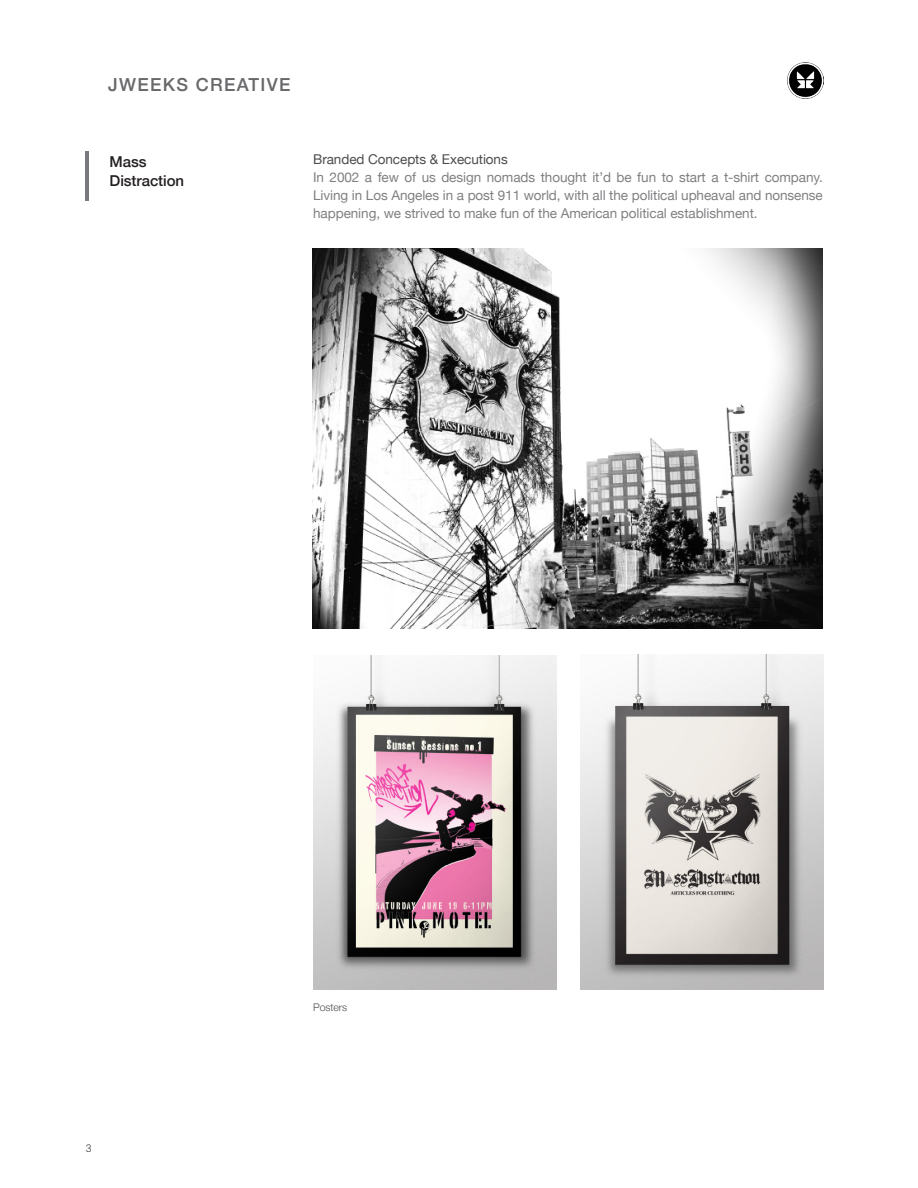
<style>
.page{position:relative;width:918px;height:1188px;background:#fff}
.page>*{position:absolute;margin:0;border:0;box-sizing:border-box;transform-origin:0 0}
.t1{font:500 18px "Helvetica Neue";letter-spacing:.075em;color:#69696c}
.t2{font:500 15px "Helvetica Neue";letter-spacing:-.005em;color:#231f20}
.t3{font:13.5px/18px "Helvetica Neue";letter-spacing:-.005em;color:#808083;text-align:justify}
.t4{font:13.5px "Helvetica Neue";letter-spacing:-.005em;color:#4b4c4d}
.t5{font:300 10.5px "Helvetica Neue";letter-spacing:-.005em;color:#4b4c4d}
.t6{font:300 10.5px "Roboto Mono";color:#231f20}
</style>
<div class="page">
<img style="left:787px;top:62px;width:36px;height:37px">
<hr style="left:85px;top:151px;width:4px;height:50px;background:#787a7d">
<img style="left:313px;top:248px;width:510px;height:380px">
<img style="left:313px;top:655px;width:243px;height:335px">
<img style="left:580px;top:655px;width:244px;height:334px">
<p class="t1" style="left:108px;top:70px;width:184px">JWEEKS CREATIVE</p>
<p class="t2" style="left:110px;top:150px;width:39px">Mass</p>
<p class="t2" style="left:110px;top:169px;width:76px">Distraction</p>
<p class="t4" style="left:313px;top:150px;width:196px">Branded Concepts &amp; Executions</p>
<p class="t3" style="left:313px;top:169px;width:511px">In 2002 a few of us design nomads thought it’d be fun to start a t-shirt company.<br>Living in Los Angeles in a post 911 world, with all the political upheaval and nonsense happening, we strived to make fun of the American political establishment.</p>
<p class="t6" style="left:86px;top:1141px;width:8px">3</p>
<p class="t5" style="left:313px;top:999px;width:36px">Posters</p>
</div>
